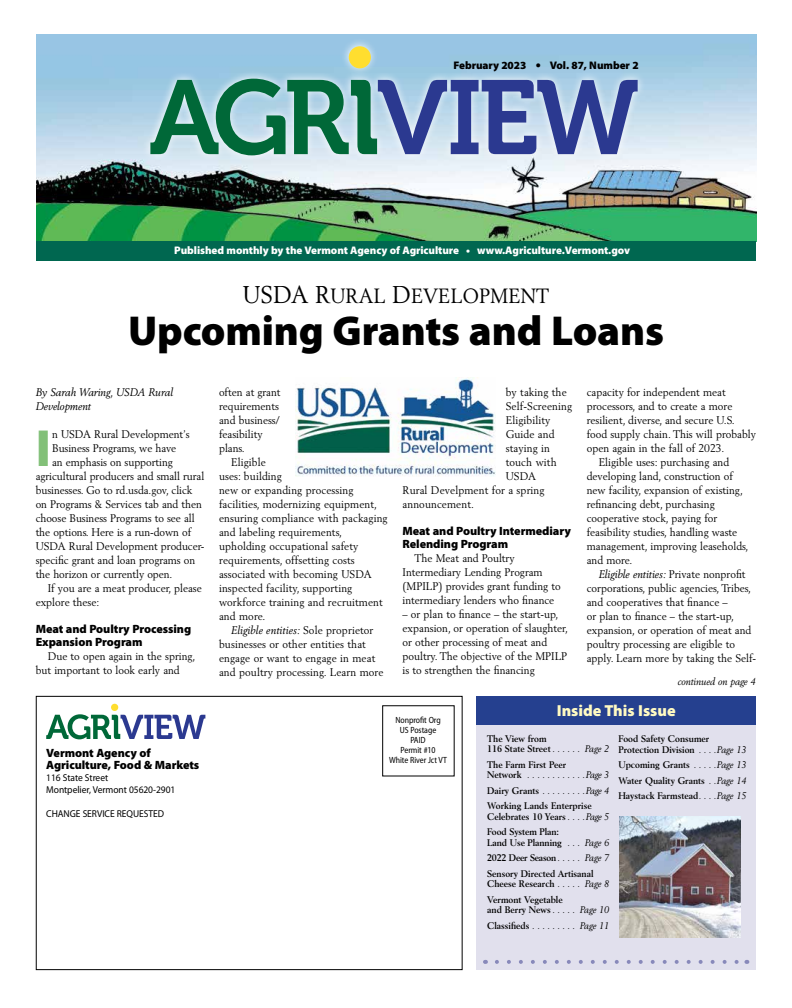
<style>
.page{position:relative;width:792px;height:1008px;background:#fff}
.page>*{position:absolute;margin:0;border:0;box-sizing:border-box;transform-origin:0 0}
.t1{font:900 52.5px "Myriad Pro";color:#82c078;scale:.95 1}
.t2{font:900 42px "Myriad Pro";letter-spacing:-.005em;color:#000}
.t3{font:24px "Berling LT Std Roman SC850";color:#000;scale:.95 1}
.t4{font:20.4px "Berling LT Std Roman SC850";letter-spacing:-.005em;color:#000;scale:.95 1}
.t5{font:900 16px "Myriad Pro";color:#fffac2}
.t6{font:900 12px/13px "Myriad Pro";letter-spacing:-.005em;color:#000}
.t7{font:11px/14px "Berling LT Std";color:#000;scale:.95 1}
.t8{font:900 11px "Myriad Pro";letter-spacing:-.005em;color:#fff}
.t9{font:italic 11px/14px "Berling LT Std";letter-spacing:-.005em;color:#000;scale:.95 1}
.t10{font:900 11px "Myriad Pro";letter-spacing:-.005em;color:#000}
.t11{font:10px/12px "Myriad Pro";letter-spacing:-.005em;color:#000;scale:.95 1}
.t12{font:italic 10px "Berling LT Std";letter-spacing:-.005em;color:#000;scale:.95 1}
.t13{font:700 9.5px/15.5px "Berling LT Std";color:#000;scale:.95 1}
.t14{font:semi-condensed 9px/10px "Myriad Pro";letter-spacing:-.005em;color:#000;text-align:center;scale:.95 1}
.s1{font-size:14px}
.s2{font-size:20.4px}
.s3{font-size:24px}
.s4{font-style:normal}
.s5{font-style:italic}
.s6{font-weight:400}
.s7{font-weight:400;font-style:italic}
</style>
<div class="page">
<img style="left:36px;top:34px;width:720px;height:207px">
<div style="left:36px;top:696px;width:426px;height:274px;border:1px solid #000"></div>
<div style="left:477px;top:697px;width:279px;height:273px;background:#e1e0ed"></div>
<div style="left:476px;top:696px;width:280px;height:29px;background:#25408f"></div>
<svg style="left:497px;top:960px;width:242px;height:4px"></svg>
<div style="left:142px;top:38px;width:504px;height:126px;background:#fff;opacity:.95"></div>
<svg style="left:150px;top:79px;width:488px;height:76px;background:#739aad"></svg>
<div style="left:349px;top:46px;width:22px;height:22px;background:#ffde2f;border-radius:50%"></div>
<svg style="left:46px;top:714px;width:159px;height:25px"></svg>
<div style="left:111px;top:704px;width:7px;height:7px;background:#ffde2f;border-radius:50%"></div>
<div style="left:36px;top:241px;width:720px;height:19px;background:#006750"></div>
<img style="left:619px;top:816px;width:122px;height:121px">
<img style="left:295px;top:378px;width:201px;height:98px">
<p class="t10" style="left:454px;top:58px;width:187px">February 2023 <span class="s1">•</span> Vol. 87, Number 2</p>
<p class="t8" style="left:174px;top:243px;width:458px">Published monthly by the Vermont Agency of Agriculture • www.Agriculture.Vermont.gov</p>
<h3 class="t3" style="left:243px;top:280px;width:109px">USDA R<span class="s2">URA</span></h3>
<h3 class="t4" style="left:373px;top:284px;width:186px">L <span class="s3">D</span>EVELOPMENT</h3>
<h2 class="t2" style="left:128px;top:303px;width:537px">Upcoming Grants and Loans</h2>
<p class="t9" style="left:36px;top:385px;width:146px">By Sarah Waring, USDA Rural<br>Development</p>
<h1 class="t1" style="left:36px;top:413px;width:18px">I</h1>
<p class="t7" style="left:52px;top:427px;width:146px">n USDA Rural Development’s</p>
<p class="t7" style="left:587px;top:385px;width:148px">capacity for independent meat</p>
<p class="t7" style="left:587px;top:399px;width:155px">processors, and to create a more</p>
<p class="t7" style="left:587px;top:413px;width:155px">resilient, diverse, and secure U. S.</p>
<p class="t7" style="left:587px;top:427px;width:180px">food supply chain. This will probably</p>
<p class="t7" style="left:587px;top:441px;width:145px">open again in the fall of 2023.</p>
<p class="t7" style="left:599px;top:455px;width:139px">Eligible uses: purchasing and</p>
<p class="t7" style="left:587px;top:469px;width:155px">developing land, construction of</p>
<p class="t7" style="left:587px;top:483px;width:166px">new facility, expansion of existing,</p>
<p class="t7" style="left:587px;top:497px;width:136px">refinancing debt, purchasing</p>
<p class="t7" style="left:587px;top:511px;width:139px">cooperative stock, paying for</p>
<p class="t7" style="left:587px;top:525px;width:160px">feasibility studies, handling waste</p>
<p class="t7" style="left:587px;top:539px;width:172px">management, improving leaseholds,</p>
<p class="t7" style="left:587px;top:553px;width:48px">and more.</p>
<p class="t9" style="left:599px;top:567px;width:156px">Eligible entities: <span class="s4">Private nonprofit</span></p>
<p class="t7" style="left:587px;top:581px;width:175px">corporations, public agencies, Tribes,</p>
<p class="t7" style="left:587px;top:595px;width:150px">and cooperatives that finance –</p>
<p class="t7" style="left:587px;top:609px;width:157px">or plan to finance – the start-up,</p>
<p class="t7" style="left:587px;top:623px;width:175px">expansion, or operation of meat and</p>
<p class="t7" style="left:587px;top:637px;width:158px">poultry processing are eligible to</p>
<p class="t7" style="left:587px;top:651px;width:180px">apply. Learn more by taking the Self-</p>
<p class="t7" style="left:506px;top:385px;width:66px">by taking the</p>
<p class="t7" style="left:506px;top:399px;width:71px">Self-Screening</p>
<p class="t7" style="left:506px;top:413px;width:49px">Eligibility</p>
<p class="t7" style="left:506px;top:427px;width:53px">Guide and</p>
<p class="t7" style="left:506px;top:441px;width:48px">staying in</p>
<p class="t7" style="left:506px;top:455px;width:55px">touch with</p>
<p class="t7" style="left:506px;top:469px;width:34px">USDA</p>
<p class="t7" style="left:403px;top:483px;width:151px">Rural Develpment for a spring</p>
<p class="t7" style="left:403px;top:497px;width:75px">announcement.</p>
<p class="t6" style="left:403px;top:524px;width:170px">Meat and Poultry Intermediary<br>Relending Program</p>
<p class="t7" style="left:403px;top:551px;width:168px;text-indent:12px">The Meat and Poultry<br>Intermediary Lending Program (MPILP) provides grant funding to intermediary lenders who finance</p>
<p class="t7" style="left:403px;top:607px;width:176px">– or plan to finance – the start-up, expansion, or operation of slaughter, or other processing of meat and poultry. The objective of the MPILP is to strengthen the financing</p>
<p class="t7" style="left:219px;top:385px;width:66px">often at grant requirements and business/ feasibility plans.</p>
<p class="t7" style="left:219px;top:455px;width:179px;text-indent:12px">Eligible<br>uses: building<br>new or expanding processing facilities, modernizing equipment, ensuring compliance with packaging and labeling requirements, upholding occupational safety requirements, offsetting costs associated with becoming USDA inspected facility, supporting workforce training and recruitment and more.</p>
<p class="t7" style="left:219px;top:623px;width:175px;text-indent:12px"><span class="s5">Eligible entities:</span> Sole proprietor businesses or other entities that engage or want to engage in meat and poultry processing. Learn more</p>
<p class="t7" style="left:52px;top:441px;width:132px">Business Programs, we have</p>
<p class="t7" style="left:52px;top:455px;width:129px">an emphasis on supporting</p>
<p class="t7" style="left:36px;top:469px;width:179px">agricultural producers and small rural</p>
<p class="t7" style="left:36px;top:483px;width:166px">businesses. Go to rd. usda. gov, click</p>
<p class="t7" style="left:36px;top:497px;width:176px">on Programs &amp; Services tab and then</p>
<p class="t7" style="left:36px;top:511px;width:169px">choose Business Programs to see all</p>
<p class="t7" style="left:36px;top:525px;width:165px">the options. Here is a run-down of</p>
<p class="t7" style="left:36px;top:539px;width:179px">USDA Rural Development producer-</p>
<p class="t7" style="left:36px;top:553px;width:170px">specific grant and loan programs on</p>
<p class="t7" style="left:36px;top:567px;width:144px">the horizon or currently open.</p>
<p class="t7" style="left:48px;top:581px;width:164px">If you are a meat producer, please</p>
<p class="t7" style="left:36px;top:595px;width:69px">explore these:</p>
<p class="t6" style="left:36px;top:622px;width:157px">Meat and Poultry Processing<br>Expansion Program</p>
<p class="t7" style="left:36px;top:649px;width:170px;text-indent:12px">Due to open again in the spring, but important to look early and</p>
<p class="t12" style="left:678px;top:675px;width:84px">continued on page 4</p>
<p class="t6" style="left:46px;top:746px;width:155px;line-height:12px">Vermont Agency of<br>Agriculture, Food &amp; Markets</p>
<p class="t11" style="left:46px;top:771px;width:137px">116 State Street<br>Montpelier, Vermont 05620-2901</p>
<p class="t11" style="left:46px;top:807px;width:126px">CHANGE SERVICE REQUESTED</p>
<p class="t14" style="left:389px;top:715px;width:63px">Nonprofit Org<br>US Postage<br>PAID<br>Permit #10<br>White River Jct VT</p>
<h3 class="t5" style="left:557px;top:700px;width:120px">Inside This Issue</h3>
<p class="t13" style="left:487px;top:733px;width:130px;line-height:10.5px">The View from<br>116 State Street <span class="s6">. . . . . .</span> <span class="s7">Page 2</span></p>
<p class="t13" style="left:487px;top:759px;width:130px;line-height:10.5px">The Farm First Peer<br>Network <span class="s6">. . . . . . . . . . .</span> <span class="s7">Page 3</span></p>
<p class="t13" style="left:487px;top:783px;width:130px">Dairy Grants <span class="s6">. . . . . . . .</span> <span class="s7">Page 4<br></span>Working Lands Enterprise</p>
<p class="t13" style="left:487px;top:809px;width:130px">Celebrates 10 Years <span class="s6">. . .</span> <span class="s7">Page 5<br></span>Food System Plan:</p>
<p class="t13" style="left:487px;top:835px;width:130px;text-align:justify">Land Use Planning <span class="s6">. . .</span> <span class="s7">Page 6<br></span>2022 Deer Season <span class="s6">. . . . .</span> <span class="s7">Page 7<br></span>Sensory Directed Artisanal</p>
<p class="t13" style="left:487px;top:876px;width:130px">Cheese Research <span class="s6">. . . . .</span> <span class="s7">Page 8<br></span>Vermont Vegetable</p>
<p class="t13" style="left:487px;top:902px;width:130px">and Berry News <span class="s6">. . . . .</span> <span class="s7">Page 10<br></span>Classifieds <span class="s6">. . . . . . . . .</span> <span class="s7">Page 11</span></p>
<p class="t13" style="left:618px;top:734px;width:136px;line-height:10.5px">Food Safety Consumer<br>Protection Division <span class="s6">. . .</span> <span class="s7">Page 13</span></p>
<p class="t13" style="left:618px;top:757px;width:136px;text-align:justify">Upcoming Grants <span class="s6">. . . .</span> <span class="s7">Page 13<br></span>Water Quality Grants <span class="s6">.</span> <span class="s7">Page 14<br></span>Haystack Farmstead <span class="s6">. . .</span> <span class="s7">Page 15</span></p>
</div>
